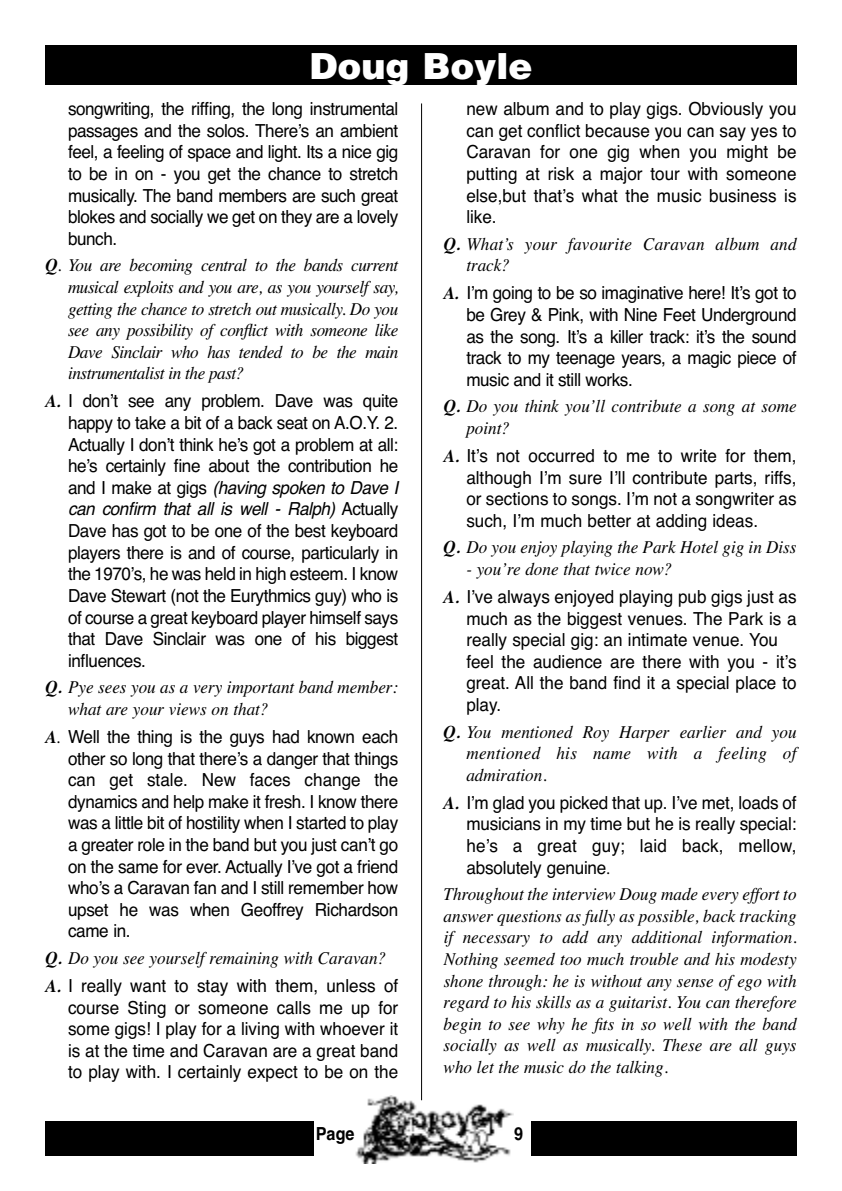
<style>
.page{position:relative;width:842px;height:1191px;background:#fff}
.page>*{position:absolute;margin:0;border:0;box-sizing:border-box;transform-origin:0 0}
.t1{font:900 36px "Helvetica";color:#fff}
.t2{font:18px/21.6px "Helvetica";color:#000;text-align:justify;scale:.95 1}
.t3{font:italic 18px/21.6px "Times";color:#000;text-align:justify;scale:.95 1}
.t4{font:700 18px "Helvetica";color:#000;scale:.9 1}
.s1{font-weight:700}
.s2{font-family:"Times";font-weight:700;font-style:italic}
.s3{font-style:italic}
.s4{font-family:"Times"}
</style>
<div class="page">
<div style="left:45px;top:1121px;width:752px;height:34px;background:#000"></div>
<div style="left:314px;top:1095px;width:216px;height:76px;background:#fff"></div>
<img style="left:355px;top:1095px;width:159px;height:68px">
<hr style="left:421px;top:103px;width:1px;height:997px;background:#000">
<div style="left:45px;top:45px;width:752px;height:40px;background:#000"></div>
<h1 class="t1" style="left:309px;top:45px;width:225px">Doug Boyle</h1>
<p class="t2" style="left:68px;top:98px;width:349px">songwriting, the riffing, the long instrumental passages and the solos. Thereʼs an ambient feel, a feeling of space and light. Its a nice gig to be in on - you get the chance to stretch musically. The band members are such great blokes and socially we get on they are a lovely bunch.</p>
<p class="t3" style="left:68px;top:254px;width:349px;text-indent:-23px"><span class="s1">Q</span>. You are becoming central to the bands current musical exploits and you are, as you yourself say, getting the chance to stretch out musically. Do you see any possibility of conflict with someone like Dave Sinclair who has tended to be the main instrumentalist in the past?</p>
<p class="t2" style="left:68px;top:390px;width:349px;text-indent:-23px"><span class="s2">A.</span> I donʼt see any problem. Dave was quite happy to take a bit of a back seat on A.O.Y. 2.<br>Actually I donʼt think heʼs got a problem at all: heʼs certainly fine about the contribution he and I make at gigs <span class="s3">(having spoken to Dave I can confirm that all is well - Ralph)</span> Actually Dave has got to be one of the best keyboard players there is and of course, particularly in the 1970ʼs, he was held in high esteem. I know Dave Stewart (not the Eurythmics guy) who is of course a great keyboard player himself says that Dave Sinclair was one of his biggest influences.</p>
<p class="t3" style="left:68px;top:676px;width:349px;text-indent:-23px"><span class="s1">Q.</span> Pye sees you as a very important band member: what are your views on that?</p>
<p class="t2" style="left:68px;top:726px;width:349px;text-indent:-23px"><span class="s2">A</span><span class="s4">.</span> Well the thing is the guys had known each other so long that thereʼs a danger that things can get stale. New faces change the dynamics and help make it fresh. I know there was a little bit of hostility when I started to play a greater role in the band but you just canʼt go on the same for ever. Actually Iʼve got a friend whoʼs a Caravan fan and I still remember how upset he was when Geoffrey Richardson came in.</p>
<p class="t3" style="left:45px;top:946px;width:360px"><span class="s1">Q.</span> Do you see yourself remaining with Caravan?</p>
<p class="t2" style="left:68px;top:975px;width:349px;text-indent:-23px"><span class="s2">A.</span> I really want to stay with them, unless of course Sting or someone calls me up for some gigs! I play for a living with whoever it is at the time and Caravan are a great band to play with. I certainly expect to be on the</p>
<p class="t2" style="left:466px;top:98px;width:349px">new album and to play gigs. Obviously you can get conflict because you can say yes to Caravan for one gig when you might be putting at risk a major tour with someone else,but thatʼs what the music business is like.</p>
<p class="t3" style="left:466px;top:233px;width:349px;text-indent:-23px"><span class="s1">Q.</span> What’s your favourite Caravan album and track?</p>
<p class="t2" style="left:466px;top:282px;width:349px;text-indent:-23px"><span class="s2">A.</span> Iʼm going to be so imaginative here! Itʼs got to be Grey &amp; Pink, with Nine Feet Underground as the song. Itʼs a killer track: itʼs the sound track to my teenage years, a magic piece of music and it still works.</p>
<p class="t3" style="left:466px;top:395px;width:349px;text-indent:-23px"><span class="s1">Q.</span> Do you think you’ll contribute a song at some point?</p>
<p class="t2" style="left:466px;top:445px;width:349px;text-indent:-23px"><span class="s2">A.</span> Itʼs not occurred to me to write for them, although Iʼm sure Iʼll contribute parts, riffs, or sections to songs. Iʼm not a songwriter as such, Iʼm much better at adding ideas.</p>
<p class="t3" style="left:444px;top:536px;width:373px"><span class="s1">Q.</span> Do you enjoy playing the Park Hotel gig in Diss</p>
<p class="t3" style="left:466px;top:558px;width:219px">- you’re done that twice now?</p>
<p class="t2" style="left:466px;top:586px;width:349px;text-align:left;text-indent:-23px"><span class="s2">A.</span> Iʼve always enjoyed playing pub gigs just as much as the biggest venues. The Park is a really special gig: an intimate venue. You feel the audience are there with you - itʼs great. All the band find it a special place to play.</p>
<p class="t3" style="left:466px;top:720px;width:349px;text-indent:-23px"><span class="s1">Q.</span> You mentioned Roy Harper earlier and you mentioned his name with a feeling of admiration.</p>
<p class="t2" style="left:466px;top:792px;width:349px;text-indent:-23px"><span class="s2">A.</span> Iʼm glad you picked that up. Iʼve met, loads of musicians in my time but he is really special: heʼs a great guy; laid back, mellow, absolutely genuine<span class="s4">.</span></p>
<p class="t3" style="left:444px;top:883px;width:373px">Throughout the interview Doug made every effort to answer questions as fully as possible, back tracking if necessary to add any additional information.<br>Nothing seemed too much trouble and his modesty shone through: he is without any sense of ego with regard to his skills as a guitarist. You can therefore begin to see why he fits in so well with the band socially as well as musically. These are all guys who let the music do the talking.</p>
<p class="t4" style="left:316px;top:1123px;width:45px">Page</p>
<p class="t4" style="left:514px;top:1123px;width:12px">9</p>
</div>
